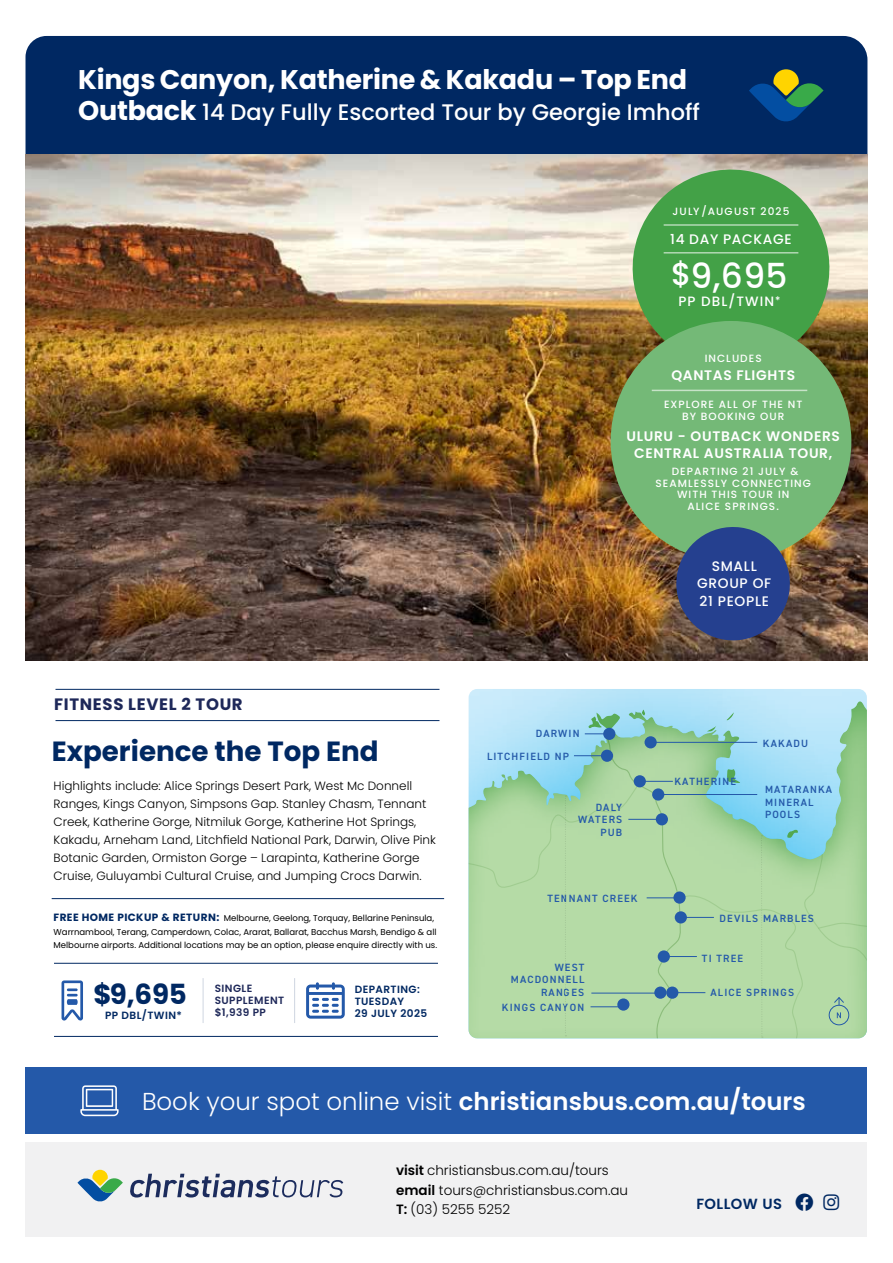
<style>
.page{position:relative;width:893px;height:1263px;background:#fff}
.page>*{position:absolute;margin:0;border:0;box-sizing:border-box;transform-origin:0 0}
.t1{font:500 34.5px "Poppins";color:#fff}
.t2{font:700 27.75px "Poppins";color:#002862}
.t3{font:700 27px "Poppins";letter-spacing:-.01em;color:#fff}
.t4{font:600 24.45px "Poppins";color:#fff}
.t5{font:500 22.5px "Poppins";color:#fff}
.t6{font:700 16.5px "Poppins";letter-spacing:.04em;color:#1e2859}
.t7{font:600 14.7px "Poppins";letter-spacing:.03em;color:#002862}
.t8{font:600 13.8px/17.5px "Poppins";letter-spacing:.05em;color:#fff;text-align:center}
.t9{font:500 13.8px/17.5px "Poppins";letter-spacing:.05em;color:#fff;text-align:center}
.t10{font:300 13.5px/19.5px "Poppins";color:#000}
.t11{font:500 13.5px "Poppins";letter-spacing:.08em;color:#fff}
.t12{font:300 12px/18px "Poppins";color:#000}
.t13{font:600 10.5px/12.6px "DIN2014";letter-spacing:.11em;color:#2459a9;text-align:right}
.t14{font:500 10.5px/11.6px "Poppins";letter-spacing:.1em;color:#fff;text-align:center}
.t15{font:600 10.5px/12px "Poppins";letter-spacing:.04em;color:#002862}
.t16{font:600 10.5px/12px "Poppins";letter-spacing:.04em;color:#1e2859}
.t17{font:8.55px/13.5px "Poppins";color:#000}
.s1{font-weight:700;font-size:27px}
.s2{font-size:31.5px}
.s3{font-weight:700;font-size:10.5px;color:#002862}
.s4{font-weight:300}
.s5{font-weight:600}
</style>
<div class="page">
<div style="left:26px;top:1142px;width:841px;height:95px;background:#f1f1f2"></div>
<svg style="left:130px;top:1174px;width:213px;height:23px"></svg>
<svg style="left:77px;top:1170px;width:46px;height:32px"></svg>
<div style="left:26px;top:1067px;width:841px;height:67px;background:#2459a9"></div>
<svg style="left:80px;top:1085px;width:39px;height:31px"></svg>
<div style="left:26px;top:36px;width:841px;height:119px;background:#002862"></div>
<svg style="left:749px;top:69px;width:74px;height:54px;background:#255663"></svg>
<div style="left:503px;top:689px;width:228px;height:153px;background:#00aeef;opacity:.75"></div>
<div style="left:639px;top:708px;width:6px;height:7px;background:#aae0f7"></div>
<div style="left:650px;top:694px;width:180px;height:181px;background:#00aeef;opacity:.75"></div>
<img style="left:26px;top:155px;width:841px;height:505px">
<hr style="left:54px;top:963px;width:384px;height:1px;background:#002862">
<hr style="left:56px;top:720px;width:383px;height:1px;background:#002862">
<hr style="left:56px;top:689px;width:383px;height:1px;background:#002862">
<hr style="left:203px;top:978px;width:1px;height:45px;background:#002862">
<hr style="left:294px;top:978px;width:1px;height:45px;background:#002862">
<hr style="left:54px;top:1036px;width:384px;height:1px;background:#002862">
<svg style="left:62px;top:980px;width:21px;height:41px"></svg>
<svg style="left:306px;top:982px;width:39px;height:37px"></svg>
<hr style="left:52px;top:898px;width:392px;height:1px;background:#002862">
<svg style="left:626px;top:163px;width:210px;height:210px;background:#66a35c"></svg>
<hr style="left:664px;top:252px;width:134px;height:2px;background:#fff">
<hr style="left:664px;top:224px;width:134px;height:2px;background:#fff">
<div style="left:611px;top:321px;width:240px;height:241px;background:#74b977;border-radius:50%"></div>
<hr style="left:652px;top:390px;width:155px;height:1px;background:#fff">
<svg style="left:672px;top:527px;width:122px;height:117px;background:#3b4f7d"></svg>
<svg style="left:469px;top:709px;width:398px;height:329px;background:#a9d6b3"></svg>
<h3 class="t3" style="left:78px;top:64px;width:610px">Kings Canyon, Katherine &amp; Kakadu – Top End</h3>
<h3 class="t5" style="left:78px;top:99px;width:623px"><span class="s1">Outback</span> 14 Day Fully Escorted Tour by Georgie Imhoff</h3>
<p class="t14" style="left:672px;top:205px;width:119px">JULY/AUGUST 2025</p>
<p class="t9" style="left:670px;top:230px;width:123px">14 DAY PACKAGE</p>
<h1 class="t1" style="left:671px;top:256px;width:118px"><span class="s2">$</span>9,695</h1>
<p class="t11" style="left:678px;top:293px;width:104px">PP DBL/TWIN<sup>*</sup></p>
<p class="t14" style="left:705px;top:353px;width:59px">INCLUDES</p>
<p class="t8" style="left:671px;top:366px;width:125px">QANTAS FLIGHTS</p>
<p class="t14" style="left:664px;top:399px;width:140px">EXPLORE ALL OF THE NT<br>BY BOOKING OUR</p>
<p class="t8" style="left:626px;top:427px;width:215px">ULURU - OUTBACK WONDERS<br>CENTRAL AUSTRALIA TOUR,</p>
<p class="t14" style="left:655px;top:466px;width:157px">DEPARTING 21 JULY &amp;<br>SEAMLESSLY CONNECTING<br>WITH THIS TOUR IN<br>ALICE SPRINGS.</p>
<h3 class="t6" style="left:54px;top:695px;width:190px">FITNESS LEVEL 2 TOUR</h3>
<h2 class="t2" style="left:52px;top:735px;width:329px">Experience the Top End</h2>
<p class="t12" style="left:54px;top:777px;width:384px">Highlights include: Alice Springs Desert Park, West Mc Donnell Ranges, Kings Canyon, Simpsons Gap. Stanley Chasm, Tennant Creek, Katherine Gorge, Nitmiluk Gorge, Katherine Hot Springs, Kakadu, Arneham Land, Litchfield National Park, Darwin, Olive Pink Botanic Garden, Ormiston Gorge – Larapinta, Katherine Gorge Cruise, Guluyambi Cultural Cruise, and Jumping Crocs Darwin.</p>
<p class="t17" style="left:54px;top:912px;width:385px"><span class="s3">FREE HOME PICKUP &amp; RETURN:</span> Melbourne, Geelong, Torquay, Bellarine Peninsula,<br>Warrnambool, Terang, Camperdown, Colac, Ararat, Ballarat, Bacchus Marsh, Bendigo &amp; all<br>Melbourne airports. Additional locations may be an option, please enquire directly with us.</p>
<h2 class="t2" style="left:94px;top:979px;width:95px">$9,695</h2>
<p class="t15" style="left:105px;top:1010px;width:78px">PP DBL/TWIN*</p>
<p class="t16" style="left:215px;top:983px;width:71px">SINGLE<br>SUPPLEMENT $1,939 PP</p>
<p class="t15" style="left:355px;top:983px;width:74px">DEPARTING:<br>TUESDAY<br>29 JULY 2025</p>
<p class="t9" style="left:697px;top:557px;width:76px">SMALL<br>GROUP OF<br>21 PEOPLE</p>
<p class="t13" style="left:487px;top:721px;width:94px;line-height:22.8px;text-align:left;text-indent:49px">DARWIN<br>LITCHFIELD NP</p>
<p class="t13" style="left:763px;top:737px;width:47px">KAKADU</p>
<p class="t13" style="left:674px;top:775px;width:63px">KATHERINE</p>
<p class="t13" style="left:765px;top:783px;width:69px;text-align:left">MATARANKA<br>MINERAL<br>POOLS</p>
<p class="t13" style="left:578px;top:800px;width:46px">DALY<br>WATERS<br>PUB</p>
<p class="t13" style="left:547px;top:891px;width:92px">TENNANT CREEK</p>
<p class="t13" style="left:511px;top:960px;width:75px">WEST<br>MACDONNELL<br>RANGES</p>
<p class="t13" style="left:502px;top:1001px;width:84px">KINGS CANYON</p>
<p class="t13" style="left:720px;top:912px;width:96px">DEVILS MARBLES</p>
<p class="t13" style="left:702px;top:952px;width:43px">TI TREE</p>
<p class="t13" style="left:710px;top:986px;width:85px">ALICE SPRINGS</p>
<h3 class="t4" style="left:142px;top:1087px;width:665px"><span class="s4">Book your spot online visit</span> christiansbus.com.au/tours</h3>
<p class="t10" style="left:396px;top:1160px;width:234px"><span class="s5">visit</span> christiansbus.com.au/tours <span class="s5">email</span> tours@christiansbus.com.au<br><span class="s5">T:</span> (03) 5255 5252</p>
<p class="t7" style="left:696px;top:1195px;width:87px">FOLLOW US</p>
</div>
